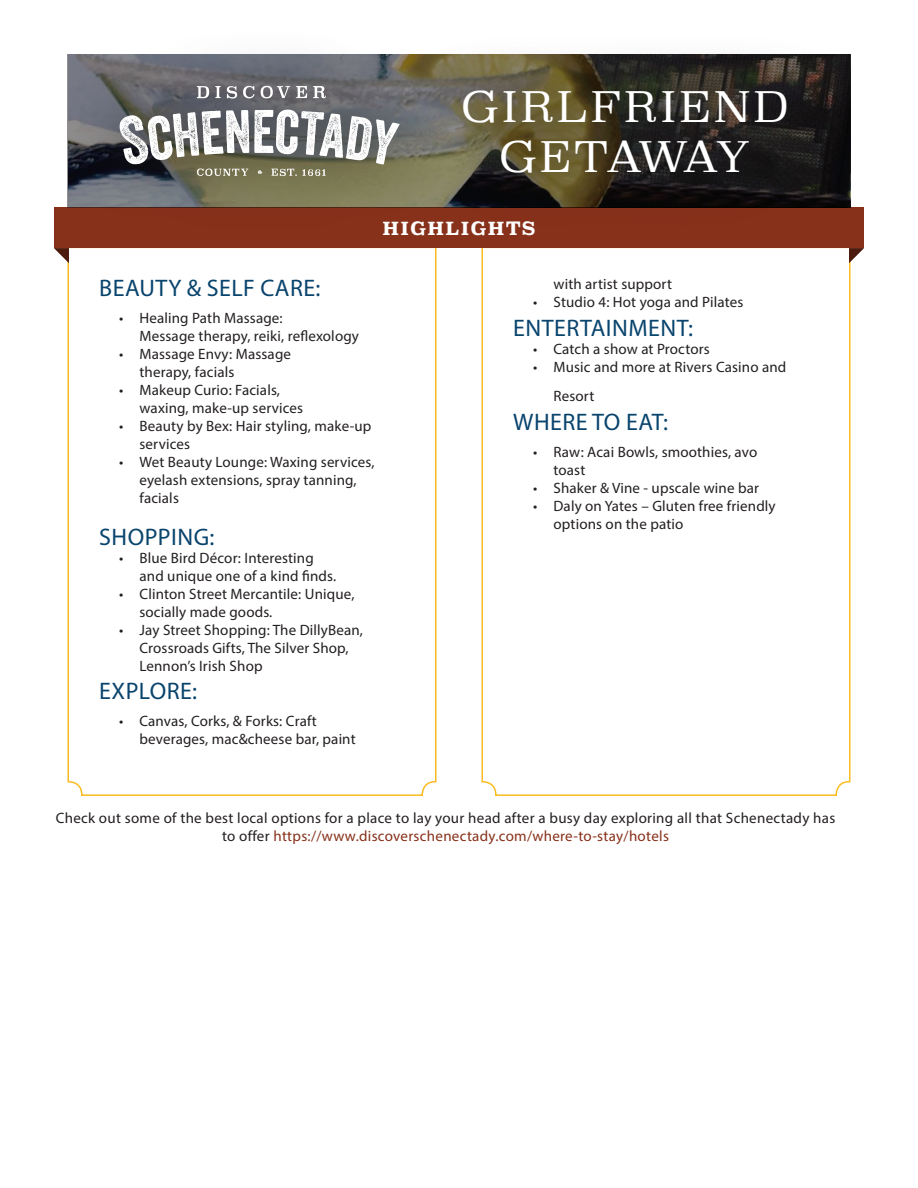
<style>
.page{position:relative;width:918px;height:1188px;background:#fff}
.page>*{position:absolute;margin:0;border:0;box-sizing:border-box;transform-origin:0 0}
.t1{font:300 42px "Superclarendon";letter-spacing:.075em;color:#fff}
.t2{font:300 42px "Superclarendon";letter-spacing:-.07em;color:#fff}
.t3{font:24px "Myriad Pro";letter-spacing:.02em;color:#09446d}
.t4{font:700 18px "Superclarendon";letter-spacing:.075em;color:#fff}
.t5{font:15px/18px "Myriad Pro";letter-spacing:.01em;color:#231f20}
.s1{color:#87311a}
</style>
<div class="page">
<svg style="left:481px;top:248px;width:370px;height:548px"></svg>
<svg style="left:849px;top:248px;width:15px;height:15px"></svg>
<svg style="left:67px;top:248px;width:370px;height:548px"></svg>
<div style="left:54px;top:208px;width:810px;height:40px;background:#87311a"></div>
<svg style="left:54px;top:248px;width:15px;height:15px"></svg>
<div style="left:63px;top:27px;width:390px;height:207px;background:#231f20;opacity:.75"></div>
<svg style="left:120px;top:86px;width:280px;height:90px"></svg>
<div style="left:407px;top:31px;width:436px;height:201px;background:#231f20;opacity:.75"></div>
<p class="t1" style="left:462px;top:79px;width:328px">GIRLFRIEND</p>
<p class="t2" style="left:500px;top:129px;width:252px">GETAWAY</p>
<p class="t4" style="left:383px;top:215px;width:154px">HIGHLIGHTS</p>
<p class="t3" style="left:99px;top:273px;width:223px">BEAUTY &amp; SELF CARE:</p>
<p class="t5" style="left:140px;top:309px;width:221px;text-indent:-20px">• Healing Path Massage:<br>Message therapy, reiki, reflexology</p>
<p class="t5" style="left:140px;top:345px;width:153px;text-indent:-20px">• Massage Envy: Massage therapy, facials</p>
<p class="t5" style="left:140px;top:381px;width:165px;text-indent:-20px">• Makeup Curio: Facials, waxing, make-up services</p>
<p class="t5" style="left:140px;top:417px;width:234px;text-indent:-20px">• Beauty by Bex: Hair styling, make-up services</p>
<p class="t5" style="left:140px;top:453px;width:237px;text-indent:-20px">• Wet Beauty Lounge: Waxing services, eyelash extensions, spray tanning, facials</p>
<p class="t3" style="left:99px;top:522px;width:117px">SHOPPING:</p>
<p class="t5" style="left:140px;top:548px;width:198px;text-indent:-20px">• Blue Bird Décor: Interesting and unique one of a kind finds.</p>
<p class="t5" style="left:140px;top:584px;width:216px;text-indent:-20px">• Clinton Street Mercantile: Unique, socially made goods.</p>
<p class="t5" style="left:140px;top:620px;width:225px;text-indent:-20px">• Jay Street Shopping: The DillyBean,<br>Crossroads Gifts, The Silver Shop,<br>Lennon’s Irish Shop</p>
<p class="t3" style="left:99px;top:676px;width:100px">EXPLORE:</p>
<p class="t5" style="left:140px;top:712px;width:218px;text-indent:-20px">• Canvas, Corks, &amp; Forks: Craft beverages, mac&amp;cheese bar, paint</p>
<p class="t5" style="left:554px;top:275px;width:120px">with artist support</p>
<p class="t5" style="left:533px;top:293px;width:212px">• Studio 4: Hot yoga and Pilates</p>
<p class="t3" style="left:513px;top:313px;width:181px">ENTERTAINMENT:</p>
<p class="t5" style="left:533px;top:340px;width:178px">• Catch a show at Proctors</p>
<p class="t5" style="left:554px;top:353px;width:234px;line-height:28.8px;text-indent:-20px">• Music and more at Rivers Casino and<br>Resort</p>
<p class="t3" style="left:513px;top:407px;width:156px">WHERE TO EAT:</p>
<p class="t5" style="left:554px;top:443px;width:205px;text-indent:-20px">• Raw: Acai Bowls, smoothies, avo toast</p>
<p class="t5" style="left:533px;top:479px;width:227px">• Shaker &amp; Vine - upscale wine bar</p>
<p class="t5" style="left:554px;top:497px;width:224px;text-indent:-20px">• Daly on Yates – Gluten free friendly options on the patio</p>
<p class="t5" style="left:56px;top:809px;width:781px;text-align:center">Check out some of the best local options for a place to lay your head after a busy day exploring all that Schenectady has to offer <span class="s1">https://www.discoverschenectady.com/where-to-stay/hotels</span></p>
</div>
